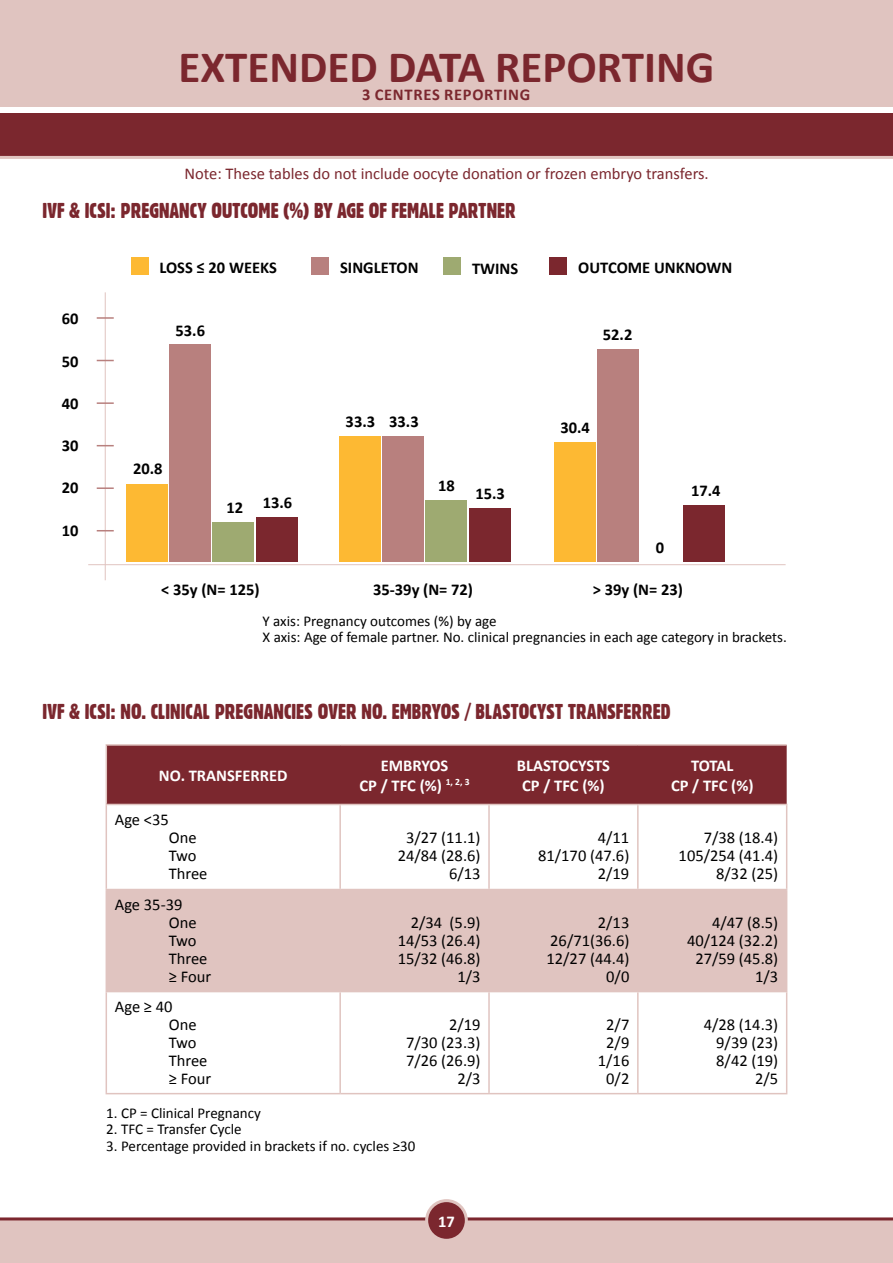
<style>
.page{position:relative;width:893px;height:1263px;background:#fff}
.page>*{position:absolute;margin:0;border:0;box-sizing:border-box;transform-origin:0 0}
.t1{font:700 45px "Calibri";color:#7b272e}
.t2{font:21px "Gothic 821 Condensed BT";color:#7b272e}
.t3{font:16.5px/18px "Calibri";color:#000;text-align:right}
.t4{font:700 16.5px "Calibri";color:#000}
.t5{font:700 16.5px/19.8px "Calibri";color:#fff;text-align:center}
.t6{font:16.5px "Calibri";color:#7b272e}
.t7{font:700 16.5px "Calibri";color:#7b272e}
.t8{font:15px/16.5px "Calibri";color:#000}
</style>
<div class="page">
<div style="left:0;top:1220px;width:893px;height:43px;background:#e0c4c0"></div>
<hr style="left:0;top:1217px;width:893px;height:3px;background:#7b272e">
<div style="left:427px;top:1200px;width:39px;height:40px;background:#7b272e;border-radius:50%"></div>
<div style="left:425px;top:1199px;width:43px;height:43px;border:3px solid #e0c4c0;border-radius:50%"></div>
<div style="left:0;top:113px;width:893px;height:44px;background:#7b272e"></div>
<hr style="left:0;top:156px;width:893px;height:3px;background:#e0c4c0">
<div style="left:0;top:0;width:893px;height:106px;background:#e0c4c0"></div>
<hr style="left:105px;top:292px;width:1px;height:288px;background:#e0c4c0">
<hr style="left:88px;top:564px;width:698px;height:1px;background:#e0c4c0">
<div style="left:126px;top:484px;width:42px;height:77px;background:#fdb933"></div>
<div style="left:339px;top:436px;width:42px;height:125px;background:#fdb933"></div>
<div style="left:554px;top:442px;width:41px;height:119px;background:#fdb933"></div>
<div style="left:170px;top:344px;width:41px;height:217px;background:#b8807e"></div>
<div style="left:382px;top:436px;width:42px;height:125px;background:#b8807e"></div>
<div style="left:597px;top:349px;width:41px;height:212px;background:#b8807e"></div>
<div style="left:213px;top:522px;width:41px;height:39px;background:#9eaa71"></div>
<div style="left:256px;top:517px;width:42px;height:44px;background:#7b272e"></div>
<div style="left:469px;top:508px;width:41px;height:53px;background:#7b272e"></div>
<div style="left:425px;top:500px;width:42px;height:61px;background:#9eaa71"></div>
<div style="left:684px;top:505px;width:41px;height:56px;background:#7b272e"></div>
<div style="left:132px;top:257px;width:17px;height:17px;background:#fdb933"></div>
<div style="left:311px;top:257px;width:17px;height:17px;background:#b8807e"></div>
<div style="left:443px;top:257px;width:17px;height:17px;background:#9eaa71"></div>
<div style="left:550px;top:257px;width:17px;height:17px;background:#7b272e"></div>
<svg style="left:97px;top:530px;width:17px;height:1px"></svg>
<svg style="left:97px;top:487px;width:17px;height:2px"></svg>
<svg style="left:97px;top:445px;width:17px;height:1px"></svg>
<svg style="left:97px;top:402px;width:17px;height:2px"></svg>
<svg style="left:97px;top:360px;width:17px;height:1px"></svg>
<svg style="left:97px;top:317px;width:17px;height:2px"></svg>
<div style="left:107px;top:746px;width:680px;height:58px;background:#7b272e"></div>
<div style="left:107px;top:890px;width:679px;height:101px;background:#e0c4c0"></div>
<hr style="left:106px;top:746px;width:1px;height:58px;background:#e0c4c0">
<hr style="left:106px;top:744px;width:234px;height:2px;background:#e0c4c0">
<hr style="left:340px;top:744px;width:149px;height:2px;background:#e0c4c0">
<hr style="left:489px;top:744px;width:149px;height:2px;background:#e0c4c0">
<hr style="left:638px;top:744px;width:149px;height:2px;background:#e0c4c0">
<hr style="left:106px;top:805px;width:1px;height:84px;background:#e0c4c0">
<hr style="left:106px;top:804px;width:234px;height:1px;background:#e0c4c0">
<hr style="left:339px;top:805px;width:2px;height:84px;background:#e0c4c0">
<hr style="left:340px;top:804px;width:149px;height:1px;background:#e0c4c0">
<hr style="left:489px;top:804px;width:149px;height:1px;background:#e0c4c0">
<hr style="left:638px;top:804px;width:149px;height:1px;background:#e0c4c0">
<hr style="left:488px;top:805px;width:2px;height:84px;background:#e0c4c0">
<hr style="left:637px;top:805px;width:2px;height:84px;background:#e0c4c0">
<hr style="left:786px;top:805px;width:1px;height:84px;background:#e0c4c0">
<hr style="left:106px;top:890px;width:1px;height:101px;background:#e0c4c0">
<hr style="left:106px;top:889px;width:234px;height:1px;background:#e0c4c0">
<hr style="left:339px;top:890px;width:2px;height:101px;background:#e0c4c0">
<hr style="left:340px;top:889px;width:149px;height:1px;background:#e0c4c0">
<hr style="left:489px;top:889px;width:149px;height:1px;background:#e0c4c0">
<hr style="left:638px;top:889px;width:149px;height:1px;background:#e0c4c0">
<hr style="left:488px;top:890px;width:2px;height:101px;background:#e0c4c0">
<hr style="left:637px;top:890px;width:2px;height:101px;background:#e0c4c0">
<hr style="left:786px;top:890px;width:1px;height:101px;background:#e0c4c0">
<hr style="left:106px;top:992px;width:1px;height:101px;background:#e0c4c0">
<hr style="left:106px;top:991px;width:234px;height:1px;background:#e0c4c0">
<hr style="left:339px;top:992px;width:2px;height:101px;background:#e0c4c0">
<hr style="left:340px;top:991px;width:149px;height:1px;background:#e0c4c0">
<hr style="left:489px;top:991px;width:149px;height:1px;background:#e0c4c0">
<hr style="left:638px;top:991px;width:149px;height:1px;background:#e0c4c0">
<hr style="left:488px;top:992px;width:2px;height:101px;background:#e0c4c0">
<hr style="left:637px;top:992px;width:2px;height:101px;background:#e0c4c0">
<hr style="left:786px;top:992px;width:1px;height:101px;background:#e0c4c0">
<hr style="left:106px;top:1093px;width:234px;height:1px;background:#e0c4c0">
<hr style="left:340px;top:1093px;width:149px;height:1px;background:#e0c4c0">
<hr style="left:489px;top:1093px;width:149px;height:1px;background:#e0c4c0">
<hr style="left:638px;top:1093px;width:149px;height:1px;background:#e0c4c0">
<h1 class="t1" style="left:179px;top:39px;width:537px">EXTENDED DATA REPORTING</h1>
<p class="t7" style="left:362px;top:84px;width:32px">3 CENTRES</p>
<p class="t7" style="left:444px;top:84px;width:21px">REPORTING</p>
<p class="t6" style="left:185px;top:164px;width:526px">Note: These tables do not include oocyte donation or frozen embryo transfers.</p>
<p class="t2" style="left:43px;top:198px;width:436px">IVF &amp; ICSI : PREGNANCY OUTCOME (%) BY AGE OF FEMALE PARTNER</p>
<p class="t4" style="left:62px;top:308px;width:18px">60</p>
<p class="t4" style="left:62px;top:351px;width:18px">50</p>
<p class="t4" style="left:62px;top:393px;width:18px">40</p>
<p class="t4" style="left:62px;top:435px;width:18px">30</p>
<p class="t4" style="left:62px;top:477px;width:18px">20</p>
<p class="t4" style="left:62px;top:520px;width:18px">10</p>
<p class="t4" style="left:159px;top:257px;width:119px">LOSS ≤ 20 WEEKS</p>
<p class="t4" style="left:340px;top:257px;width:80px">SINGLETON</p>
<p class="t4" style="left:472px;top:258px;width:48px">TWINS</p>
<p class="t4" style="left:578px;top:257px;width:156px">OUTCOME UNKNOWN</p>
<p class="t4" style="left:176px;top:320px;width:31px">53.6</p>
<p class="t4" style="left:603px;top:324px;width:31px">52.2</p>
<p class="t4" style="left:133px;top:458px;width:31px">20.8</p>
<p class="t4" style="left:227px;top:492px;width:67px">12 13.6</p>
<p class="t4" style="left:346px;top:411px;width:75px">33.3 33.3</p>
<p class="t4" style="left:438px;top:475px;width:18px">18</p>
<p class="t4" style="left:475px;top:483px;width:31px">15.3</p>
<p class="t4" style="left:560px;top:418px;width:31px">30.4</p>
<p class="t4" style="left:656px;top:537px;width:10px">0</p>
<p class="t4" style="left:691px;top:480px;width:31px">17.4</p>
<p class="t4" style="left:161px;top:580px;width:100px">&lt; 35Y (N= 125)</p>
<p class="t4" style="left:373px;top:580px;width:101px">35-39Y (N= 72)</p>
<p class="t4" style="left:593px;top:580px;width:92px">&gt; 39Y (N= 23)</p>
<p class="t8" style="left:263px;top:612px;width:526px">Y axis: Pregnancy outcomes (%) by age<br>X axis: Age of female partner. No. clinical pregnancies in each age category in brackets.</p>
<p class="t2" style="left:42px;top:699px;width:286px">IVF &amp; ICSI: NO. CLINICAL PREGNANCIES OVER</p>
<p class="t2" style="left:361px;top:699px;width:42px">NO . EMBR</p>
<p class="t2" style="left:432px;top:699px;width:175px">YOS / BLASTOCYST TRANSFERRE</p>
<p class="t2" style="left:661px;top:699px;width:11px">D</p>
<p class="t5" style="left:159px;top:765px;width:130px">NO. TRANSFERRED</p>
<p class="t5" style="left:360px;top:755px;width:112px">EMBRYOS<br>CP / TFC (%) <sup>1,</sup> <sup>2,</sup> <sup>3</sup></p>
<p class="t5" style="left:517px;top:755px;width:95px">BLASTOCYSTS<br>CP / TFC (%)</p>
<p class="t5" style="left:671px;top:755px;width:84px">TOTAL<br>CP / TFC (%)</p>
<p class="t3" style="left:169px;top:811px;width:40px;text-align:left;text-indent:-54px">Age &lt;35<br>One<br>Two<br>Three</p>
<p class="t3" style="left:398px;top:829px;width:84px">3/27 (11.1)<br>24/84 (28.6)<br>6/13</p>
<p class="t3" style="left:538px;top:829px;width:93px">4/11<br>81/170 (47.6)<br>2/19</p>
<p class="t3" style="left:679px;top:829px;width:101px">7/38 (18.4)<br>105/254 (41.4)<br>8/32 (25)</p>
<p class="t3" style="left:169px;top:896px;width:44px;text-align:left;text-indent:-54px">Age 35-39<br>One<br>Two<br>Three ≥ Four</p>
<p class="t3" style="left:169px;top:998px;width:44px;text-align:left;text-indent:-54px">Age ≥ 40<br>One<br>Two<br>Three ≥ Four</p>
<p class="t3" style="left:398px;top:914px;width:84px">2/34 (5.9)<br>14/53 (26.4)<br>15/32 (46.8)<br>1/3</p>
<p class="t3" style="left:547px;top:914px;width:84px">2/13<br>26/71(36.6)<br>12/27 (44.4)<br>0/0</p>
<p class="t3" style="left:687px;top:914px;width:93px">4/47 (8.5)<br>40/124 (32.2)<br>27/59 (45.8)<br>1/3</p>
<p class="t3" style="left:406px;top:1016px;width:76px">2/19<br>7/30 (23.3)<br>7/26 (26.9)<br>2/3</p>
<p class="t3" style="left:598px;top:1016px;width:33px;text-align:center">2/7<br>2/9<br>1/16<br>0/2</p>
<p class="t3" style="left:704px;top:1016px;width:76px">4/28 (14.3)<br>9/39 (23)<br>8/42 (19)<br>2/5</p>
<p class="t8" style="left:106px;top:1105px;width:156px">1. CP = Clinical Pregnancy</p>
<p class="t8" style="left:106px;top:1121px;width:137px">2. TFC = Transfer Cycle</p>
<p class="t8" style="left:106px;top:1138px;width:311px">3. Percentage provided in brackets if no. cycles ≥30</p>
<p class="t5" style="left:438px;top:1211px;width:18px">17</p>
</div>
